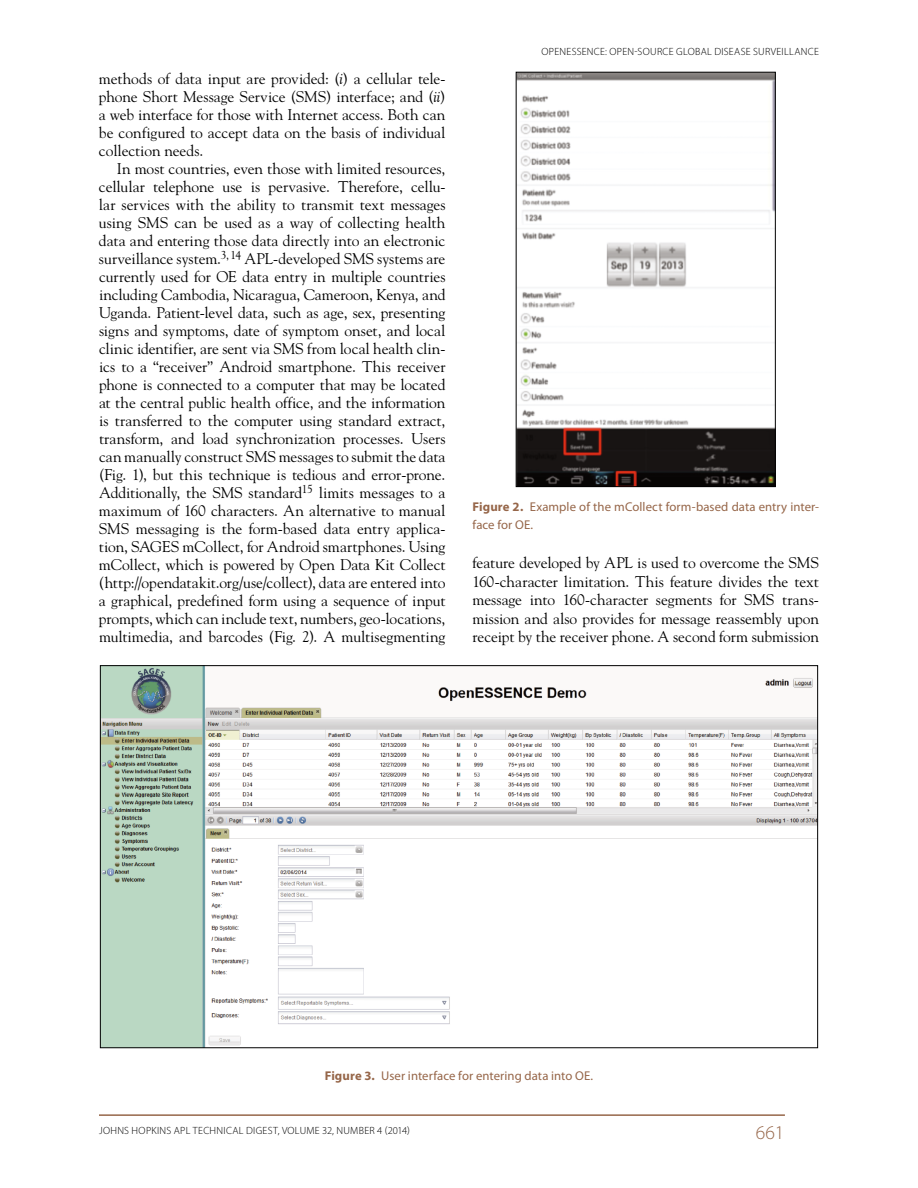
<style>
.page{position:relative;width:918px;height:1188px;background:#fff}
.page>*{position:absolute;margin:0;border:0;box-sizing:border-box;transform-origin:0 0}
.t1{font:300 19.5px "Myriad Pro";color:#966649}
.Body_Copy{font:15.45px/18px "Hopkins Goudy";letter-spacing:-.005em;color:#000;text-align:justify}
.Figure_Caption{font:12.75px/18px "Myriad Pro";letter-spacing:.01em;color:#966649}
.Figure_Caption_Cente{font:12.75px "Myriad Pro";letter-spacing:.005em;color:#966649}
.t2{font:300 10.5px "Myriad Pro";letter-spacing:.025em;color:#000}
.s1{font-style:italic}
.s2{font-weight:700}
</style>
<div class="page">
<hr style="left:99px;top:1114px;width:686px;height:2px;background:#966649">
<img style="left:518px;top:74px;width:256px;height:411px">
<div style="left:516px;top:72px;width:260px;height:415px;border:1px solid #000"></div>
<img style="left:102px;top:667px;width:714px;height:379px">
<p class="Body_Copy" style="left:99px;top:70px;width:348px">methods of data input are provided: (<span class="s1">i</span>) a cellular tele&shy;phone Short Message Service (SMS) interface; and (<span class="s1">ii</span>) a web interface for those with Internet access. Both can be configured to accept data on the basis of individual collection needs.</p>
<p class="Body_Copy" style="left:99px;top:160px;width:348px;text-indent:18px">In most countries, even those with limited resources, cellular telephone use is pervasive. Therefore, cellu&shy;lar services with the ability to transmit text messages using SMS can be used as a way of collecting health data and entering those data directly into an electronic surveillance system.<sup>3,14</sup> APL-developed SMS systems are currently used for OE data entry in multiple countries including Cambodia, Nicaragua, Cameroon, Kenya, and Uganda. Patient-level data, such as age, sex, presenting signs and symptoms, date of symptom onset, and local clinic identifier, are sent via SMS from local health clin&shy;ics to a “receiver” Android smartphone. This receiver phone is connected to a computer that may be located at the central public health office, and the information is transferred to the computer using standard extract, transform, and load synchronization processes. Users can manually construct SMS messages to submit the data (Fig. 1), but this technique is tedious and error-prone.<br>Additionally, the SMS standard<sup>15</sup> limits messages to a maximum of 160 characters. An alternative to manual SMS messaging is the form-based data entry applica&shy;tion, SAGES mCollect, for Android smartphones. Using mCollect, which is powered by Open Data Kit Collect (http://opendatakit.org/use/collect), data are entered into a graphical, predefined form using a sequence of input prompts, which can include text, numbers, geo-locations, multimedia, and barcodes (Fig. 2). A multisegmenting</p>
<p class="t2" style="left:542px;top:45px;width:279px">OPENESSENCE: OPEN-SOURCE GLOBAL DISEASE SURVEILLANCE</p>
<p class="Figure_Caption" style="left:472px;top:498px;width:348px"><span class="s2">Figure 2.</span> Example of the mCollect form-based data entry inter&shy;face for OE.</p>
<p class="Body_Copy" style="left:472px;top:554px;width:348px;line-height:18.5px">feature developed by APL is used to overcome the SMS 160-character limitation. This feature divides the text message into 160-character segments for SMS trans&shy;mission and also provides for message reassembly upon receipt by the receiver phone. A second form submission</p>
<p class="Figure_Caption_Cente" style="left:325px;top:1068px;width:270px"><span class="s2">Figure 3.</span> User interface for entering data into OE.</p>
<p class="t2" style="left:99px;top:1124px;width:312px">JOHNS HOPKINS APL TECHNICAL DIGEST, VOLUME 32, NUMBER 4 (2014)</p>
<p class="t1" style="left:756px;top:1121px;width:30px">661</p>
</div>
